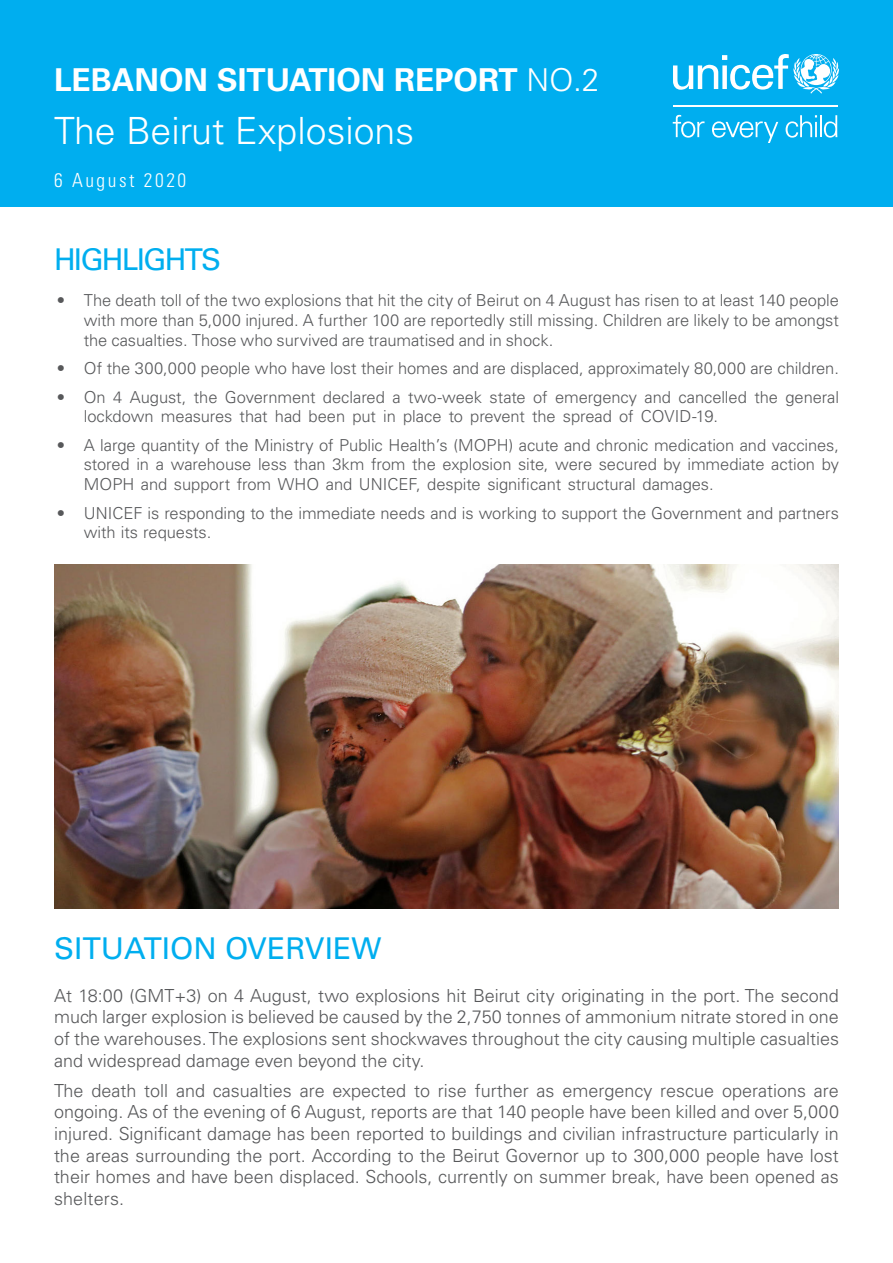
<style>
.page{position:relative;width:893px;height:1263px;background:#fff}
.page>*{position:absolute;margin:0;border:0;box-sizing:border-box;transform-origin:0 0}
.t1{font:300 37.5px "Univers LT Std";color:#fff}
.t2{font:700 31.5px "Univers LT Std";color:#fff}
.t3{font:30px "Univers LT Std";letter-spacing:-.015em;color:#00aeef}
.t4{font:30px "Univers LT Std";letter-spacing:-.06em;color:#00aeef}
.t5{font:300 condensed 19.5px "Univers LT Std";letter-spacing:.13em;color:#fff}
.t6{font:300 18px/21.6px "Univers LT Std";color:#57585a;text-align:justify}
.t7{font:300 16.5px/19.8px "Univers LT Std";letter-spacing:-.005em;color:#57585a;text-align:justify}
.s1{font-weight:300}
</style>
<div class="page">
<div style="left:0;top:0;width:893px;height:206px;background:#00aeef"></div>
<svg style="left:673px;top:54px;width:166px;height:40px"></svg>
<svg style="left:673px;top:115px;width:31px;height:23px"></svg>
<svg style="left:712px;top:121px;width:66px;height:22px"></svg>
<svg style="left:786px;top:115px;width:31px;height:23px"></svg>
<hr style="left:820px;top:115px;width:2px;height:22px;background:#fff">
<svg style="left:824px;top:115px;width:13px;height:23px"></svg>
<hr style="left:673px;top:105px;width:164px;height:1px;background:#fff">
<img style="left:54px;top:565px;width:785px;height:343px">
<p class="t2" style="left:54px;top:61px;width:547px">LEBANON SITUATION REPORT <span class="s1">NO.2</span></p>
<p class="t1" style="left:54px;top:108px;width:362px">The Beirut Explosions</p>
<p class="t5" style="left:54px;top:169px;width:134px">6 August 2020</p>
<p class="t4" style="left:54px;top:242px;width:169px">HIGHLIGHTS</p>
<p class="t7" style="left:84px;top:291px;width:757px;text-indent:-27px">• The death toll of the two explosions that hit the city of Beirut on 4 August has risen to at least 140 people with more than 5,000 injured. A further 100 are reportedly still missing. Children are likely to be amongst the casualties. Those who survived are traumatised and in shock.</p>
<p class="t7" style="left:57px;top:358px;width:784px">• Of the 300,000 people who have lost their homes and are displaced, approximately 80,000 are children.</p>
<p class="t7" style="left:84px;top:387px;width:757px;text-indent:-27px">• On 4 August, the Government declared a two-week state of emergency and cancelled the general lockdown measures that had been put in place to prevent the spread of COVID-19.</p>
<p class="t7" style="left:84px;top:435px;width:757px;text-indent:-27px">• A large quantity of the Ministry of Public Health’s (MOPH) acute and chronic medication and vaccines, stored in a warehouse less than 3km from the explosion site, were secured by immediate action by MOPH and support from WHO and UNICEF, despite significant structural damages.</p>
<p class="t7" style="left:84px;top:503px;width:757px;text-indent:-27px">• UNICEF is responding to the immediate needs and is working to support the Government and partners with its requests.</p>
<p class="t3" style="left:54px;top:930px;width:329px">SITUATION OVERVIEW</p>
<p class="t6" style="left:54px;top:985px;width:786px">At 18:00 (GMT+3) on 4 August, two explosions hit Beirut city originating in the port. The second much larger explosion is believed be caused by the 2,750 tonnes of ammonium nitrate stored in one of the warehouses. The explosions sent shockwaves throughout the city causing multiple casualties and widespread damage even beyond the city.</p>
<p class="t6" style="left:54px;top:1080px;width:786px">The death toll and casualties are expected to rise further as emergency rescue operations are ongoing. As of the evening of 6 August, reports are that 140 people have been killed and over 5,000 injured. Significant damage has been reported to buildings and civilian infrastructure particularly in the areas surrounding the port. According to the Beirut Governor up to 300,000 people have lost their homes and have been displaced. Schools, currently on summer break, have been opened as shelters.</p>
</div>
